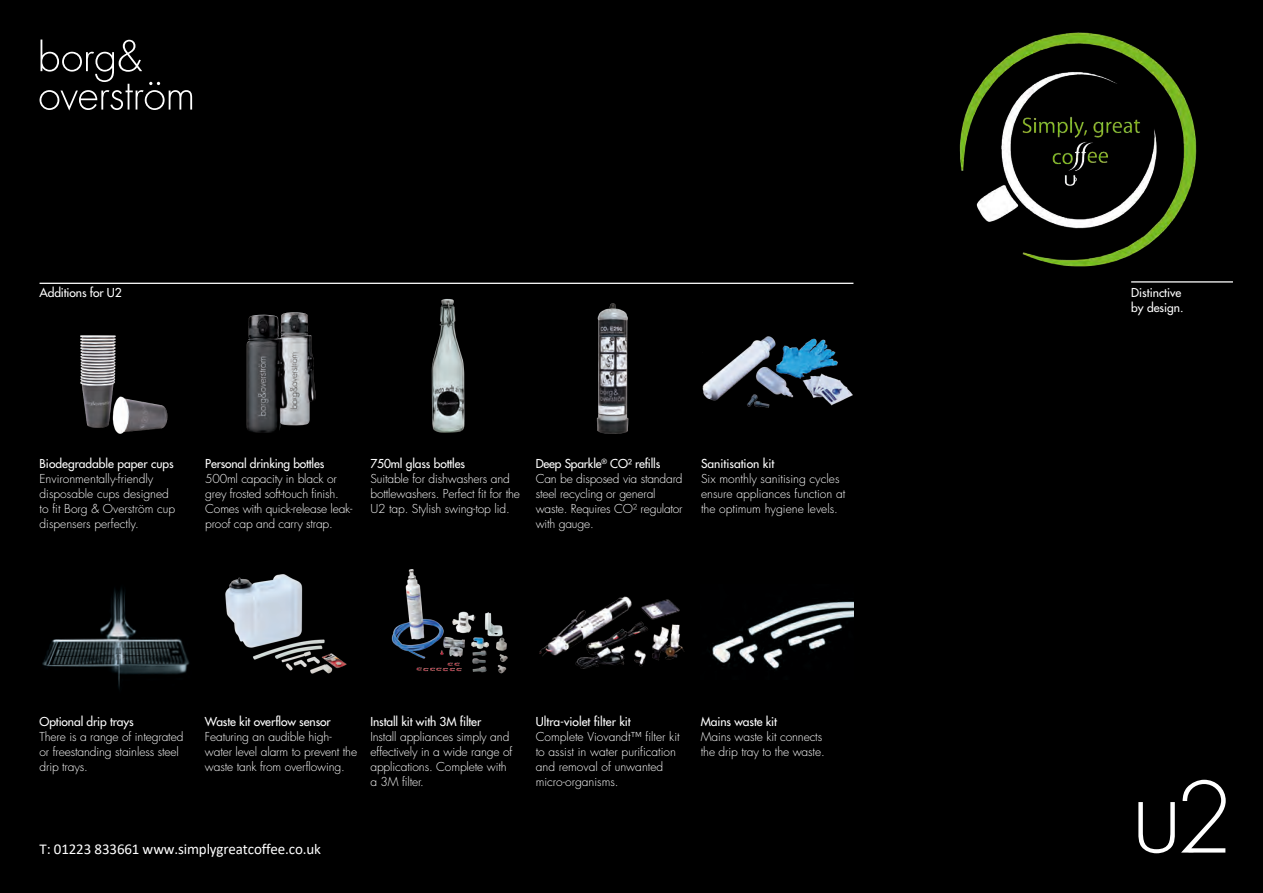
<style>
.page{position:relative;width:1263px;height:893px;background:#000}
.page>*{position:absolute;margin:0;border:0;box-sizing:border-box;transform-origin:0 0}
._7_8pt_Futura_Medium{font:15px "Calibri";letter-spacing:-.01em;color:#fff}
.body{font:300 12px/15px "Futura Std";letter-spacing:-.01em;color:#fff}
.body-2{font:500 12px "Futura Std";letter-spacing:-.01em;color:#fff}
._7_8pt_Futura_Medium-2{font:500 12px/15px "Futura Std";color:#fff}
.s1{font-weight:500}
</style>
<div class="page">
<svg style="left:40px;top:40px;width:152px;height:71px"></svg>
<svg style="left:1138px;top:780px;width:88px;height:73px"></svg>
<hr style="left:40px;top:283px;width:813px;height:1px;background:#fff">
<img style="left:702px;top:336px;width:151px;height:72px">
<img style="left:80px;top:335px;width:88px;height:99px">
<img style="left:596px;top:303px;width:33px;height:131px">
<img style="left:225px;top:574px;width:122px;height:100px">
<img style="left:712px;top:601px;width:141px;height:69px">
<img style="left:42px;top:588px;width:148px;height:101px">
<img style="left:391px;top:569px;width:117px;height:105px">
<img style="left:539px;top:596px;width:146px;height:73px">
<img style="left:431px;top:298px;width:34px;height:135px">
<img style="left:247px;top:312px;width:69px;height:121px">
<img style="left:849px;top:32px;width:384px;height:357px">
<p class="body-2" style="left:40px;top:285px;width:84px">Additions for U2</p>
<p class="_7_8pt_Futura_Medium-2" style="left:1131px;top:286px;width:54px">Distinctive by design.</p>
<p class="body-2" style="left:40px;top:456px;width:136px">Biodegradable paper cups</p>
<p class="body" style="left:40px;top:472px;width:137px">Environmentally-friendly disposable cups designed to fit Borg &amp; Overström cup dispensers perfectly.</p>
<p class="body-2" style="left:205px;top:456px;width:121px">Personal drinking bottles</p>
<p class="body" style="left:205px;top:472px;width:149px">500ml capacity in black or grey frosted soft-touch finish.<br>Comes with quick-release leak&shy;proof cap and carry strap.</p>
<p class="body-2" style="left:370px;top:456px;width:96px">750ml glass bottles</p>
<p class="body" style="left:370px;top:472px;width:151px">Suitable for dishwashers and bottlewashers. Perfect fit for the<br>U2 tap. Stylish swing-top lid.</p>
<p class="body" style="left:536px;top:457px;width:148px"><span class="s1">Deep Sparkle</span><sup>®</sup> <span class="s1">CO² refills<br></span>Can be disposed via standard steel recycling or general waste. Requires CO² regulator with gauge.</p>
<p class="body-2" style="left:701px;top:456px;width:75px">Sanitisation kit</p>
<p class="body" style="left:701px;top:472px;width:146px">Six monthly sanitising cycles ensure appliances function at the optimum hygiene levels.</p>
<p class="body-2" style="left:40px;top:714px;width:96px">Optional drip trays</p>
<p class="body" style="left:40px;top:729px;width:145px">There is a range of integrated or freestanding stainless steel drip trays.</p>
<p class="body-2" style="left:205px;top:714px;width:127px">Waste kit overflow sensor</p>
<p class="body" style="left:205px;top:729px;width:154px">Featuring an audible high&shy;water level alarm to prevent the waste tank from overflowing.</p>
<p class="body-2" style="left:370px;top:714px;width:112px">Install kit with 3M filter</p>
<p class="body" style="left:370px;top:729px;width:144px">Install appliances simply and effectively in a wide range of applications. Complete with a 3M filter.</p>
<p class="_7_8pt_Futura_Medium" style="left:40px;top:839px;width:283px">T: 01223 833661 www.simplygreatcoffee.co.uk</p>
<p class="body-2" style="left:536px;top:714px;width:97px">Ultra-violet filter kit</p>
<p class="body" style="left:536px;top:729px;width:145px">Complete Viovandt™ filter kit to assist in water purification and removal of unwanted micro-organisms.</p>
<p class="body-2" style="left:701px;top:714px;width:78px">Mains waste kit</p>
<p class="body" style="left:701px;top:729px;width:125px">Mains waste kit connects the drip tray to the waste.</p>
</div>
